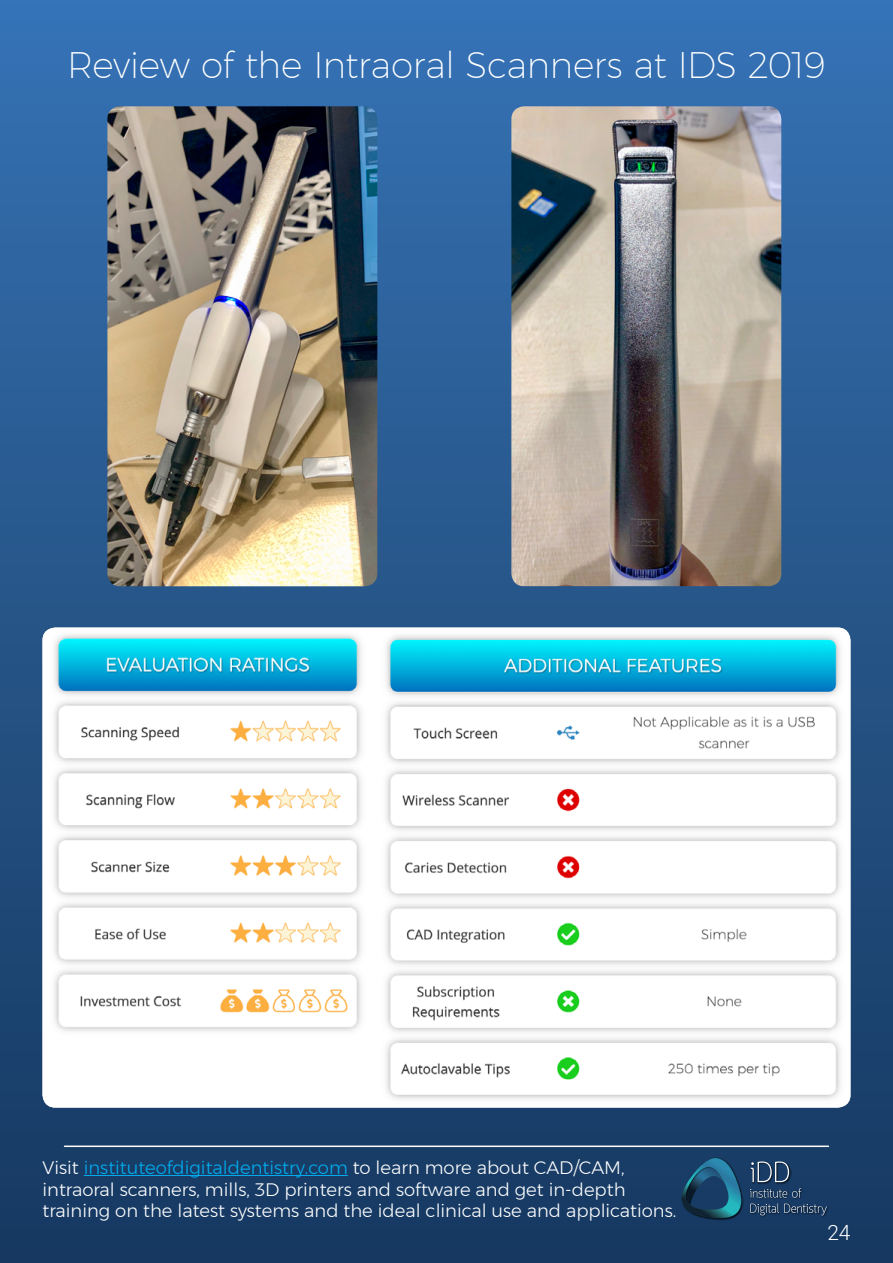
<style>
.page{position:relative;width:893px;height:1263px;background:#fff}
.page>*{position:absolute;margin:0;border:0;box-sizing:border-box;transform-origin:0 0}
.t1{font:200 36px "Montserrat";letter-spacing:-.01em;color:#fff}
.t2{font:300 21px "Roboto";color:#fff}
.t3{font:300 18px/21.6px "Montserrat";color:#fff}
.s1{color:#00aeef}
</style>
<div class="page">
<div style="left:0;top:0;width:893px;height:1263px;background:linear-gradient(to bottom,#3571b3,#1c3c62)"></div>
<hr style="left:84px;top:1175px;width:264px;height:1px;background:#00aeef">
<img style="left:680px;top:1157px;width:63px;height:63px">
<img style="left:749px;top:1187px;width:54px;height:13px">
<img style="left:750px;top:1160px;width:41px;height:24px">
<svg style="left:751px;top:1161px;width:38px;height:21px"></svg>
<img style="left:749px;top:1202px;width:80px;height:15px">
<svg style="left:750px;top:1188px;width:77px;height:27px;background:#2c4a6c"></svg>
<svg style="left:681px;top:1158px;width:61px;height:61px;background:#1b5171"></svg>
<hr style="left:65px;top:1145px;width:763px;height:2px;background:#fff">
<img style="left:43px;top:628px;width:807px;height:479px">
<img style="left:107px;top:106px;width:270px;height:480px">
<img style="left:511px;top:106px;width:270px;height:480px">
<h1 class="t1" style="left:67px;top:38px;width:760px">Review of the Intraoral Scanners at IDS 2019</h1>
<p class="t3" style="left:43px;top:1156px;width:635px">Visit <span class="s1">instituteofdigitaldentistry.com</span> to learn more about CAD/CAM, intraoral scanners, mills, 3D printers and software and get in-depth training on the latest systems and the ideal clinical use and applications.</p>
<p class="t2" style="left:828px;top:1218px;width:24px">24</p>
</div>
